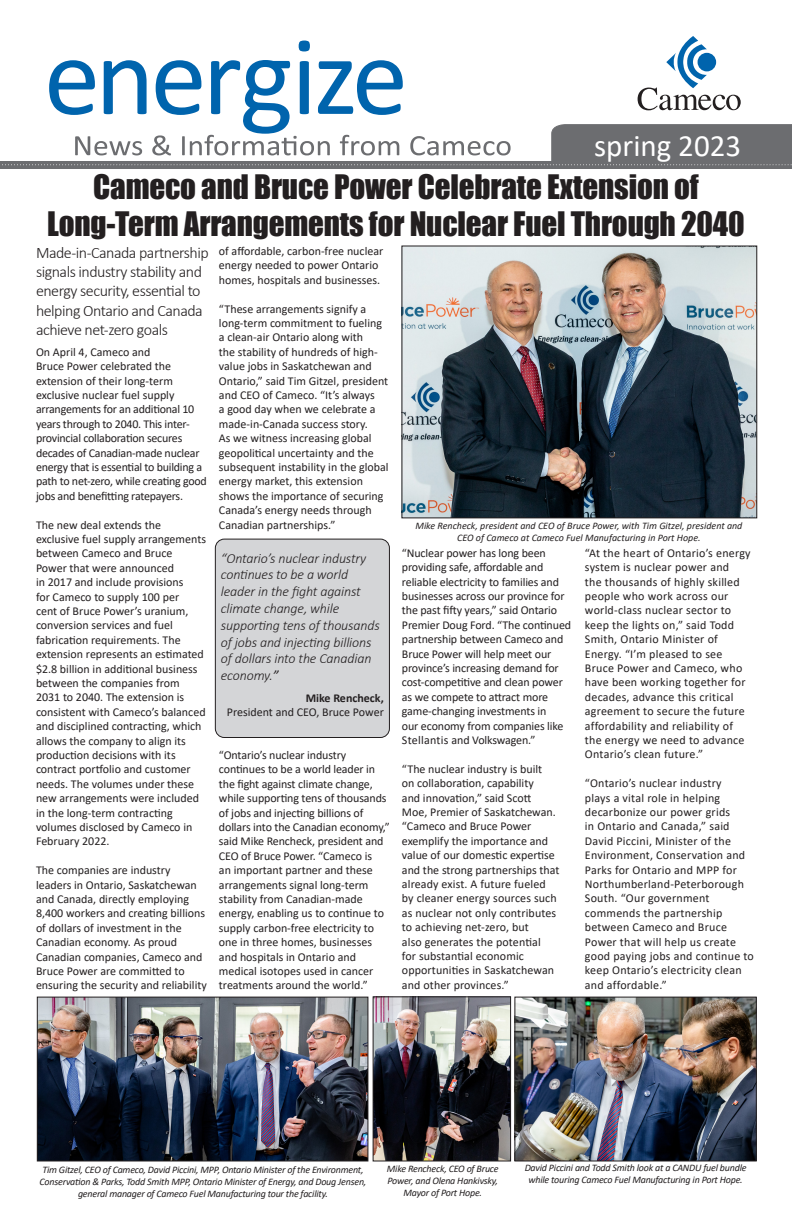
<style>
.page{position:relative;width:792px;height:1224px;background:#fff}
.page>*{position:absolute;margin:0;border:0;box-sizing:border-box;transform-origin:0 0}
.t1{font:31px/37.2px "Impact";letter-spacing:-.005em;color:#231f20;text-align:center}
.t2{font:31px "Calibri";color:#fff}
.t3{font:300 16px/19.2px "Calibri";letter-spacing:-.03em;color:#231f20}
.t4{font:italic 300 14px/16.8px "Calibri";letter-spacing:-.01em;color:#231f20}
.t5{font:12px/14.4px "Calibri";color:#231f20}
.t6{font:12px/14.4px "Calibri";letter-spacing:.02em;color:#231f20}
.t7{font:12px/14.4px "Calibri";letter-spacing:-.02em;color:#231f20}
.t8{font:700 12px "Calibri";color:#231f20}
.t9{font:italic 10px/12px "Calibri";letter-spacing:-.02em;color:#231f20;text-align:center}
.t10{font:italic 10px/12px "Calibri";color:#231f20;text-align:center}
.s1{font-weight:400}
</style>
<div class="page">
<svg style="left:0;top:36px;width:792px;height:133px"></svg>
<img style="left:403px;top:248px;width:352px;height:268px">
<div style="left:401px;top:246px;width:356px;height:272px;border:1px solid #231f20"></div>
<div style="left:215px;top:539px;width:174px;height:198px;background:#d4d5d7;border-radius:9px"></div>
<div style="left:215px;top:539px;width:175px;height:199px;border:1px solid #231f20;border-radius:9px"></div>
<img style="left:39px;top:999px;width:327px;height:161px">
<div style="left:37px;top:997px;width:331px;height:165px;border:1px solid #231f20"></div>
<img style="left:516px;top:999px;width:239px;height:161px">
<div style="left:514px;top:997px;width:243px;height:165px;border:1px solid #231f20"></div>
<img style="left:375px;top:998px;width:134px;height:162px">
<div style="left:373px;top:996px;width:138px;height:166px;border:1px solid #231f20"></div>
<p class="t2" style="left:594px;top:124px;width:149px">spring 2023</p>
<p class="t1" style="left:47px;top:167px;width:699px">Cameco and Bruce Power Celebrate Extension of<br>Long-Term Arrangements for Nuclear Fuel Through 2040</p>
<p class="t3" style="left:36px;top:243px;width:174px">Made-in-Canada partnership signals industry stability and energy security, essential to helping Ontario and Canada achieve net-zero goals</p>
<p class="t7" style="left:36px;top:344px;width:172px">On April 4, Cameco and<br>Bruce Power celebrated the extension of their long-term exclusive nuclear fuel supply arrangements for an additional 10 years through to 2040. This inter&shy;provincial collaboration secures decades of Canadian-made nuclear energy that is essential to building a path to net-zero, while creating good jobs and benefitting ratepayers.</p>
<p class="t5" style="left:36px;top:517px;width:172px">The new deal extends the exclusive fuel supply arrangements between Cameco and Bruce<br>Power that were announced<br>in 2017 and include provisions<br>for Cameco to supply 100 per<br>cent of Bruce Power’s uranium, conversion services and fuel fabrication requirements. The extension represents an estimated $2.8 billion in additional business between the companies from<br>2031 to 2040. The extension is consistent with Cameco’s balanced and disciplined contracting, which allows the company to align its production decisions with its contract portfolio and customer needs. The volumes under these new arrangements were included in the long-term contracting volumes disclosed by Cameco in<br>February 2022.</p>
<p class="t5" style="left:36px;top:863px;width:172px">The companies are industry leaders in Ontario, Saskatchewan and Canada, directly employing<br>8,400 workers and creating billions of dollars of investment in the<br>Canadian economy. As proud<br>Canadian companies, Cameco and<br>Bruce Power are committed to ensuring the security and reliability</p>
<p class="t5" style="left:219px;top:244px;width:166px">of affordable, carbon-free nuclear energy needed to power Ontario homes, hospitals and businesses.</p>
<p class="t5" style="left:219px;top:301px;width:171px">“These arrangements signify a long-term commitment to fueling a clean-air Ontario along with<br>the stability of hundreds of high&shy;value jobs in Saskatchewan and<br>Ontario,” said Tim Gitzel, president and CEO of Cameco. “It’s always<br>a good day when we celebrate a made-in-Canada success story.<br>As we witness increasing global geopolitical uncertainty and the subsequent instability in the global energy market, this extension shows the importance of securing<br>Canada’s energy needs through<br>Canadian partnerships.”</p>
<p class="t4" style="left:221px;top:549px;width:160px">“Ontario’s nuclear industry continues to be a world leader in the fight against climate change, while supporting tens of thousands of jobs and injecting billions of dollars into the Canadian economy.<span class="s1">”</span></p>
<p class="t8" style="left:306px;top:689px;width:80px">Mike Rencheck,</p>
<p class="t5" style="left:227px;top:705px;width:159px">President and CEO, Bruce Power</p>
<p class="t5" style="left:219px;top:748px;width:172px">“Ontario’s nuclear industry continues to be a world leader in the fight against climate change, while supporting tens of thousands of jobs and injecting billions of dollars into the Canadian economy,” said Mike Rencheck, president and<br>CEO of Bruce Power. “Cameco is<br>an important partner and these arrangements signal long-term stability from Canadian-made energy, enabling us to continue to supply carbon-free electricity to one in three homes, businesses and hospitals in Ontario and medical isotopes used in cancer treatments around the world.”</p>
<p class="t10" style="left:415px;top:519px;width:328px">Mike Rencheck, president and CEO of Bruce Power, with Tim Gitzel, president and<br>CEO of Cameco at Cameco Fuel Manufacturing in Port Hope.</p>
<p class="t5" style="left:402px;top:545px;width:171px">“Nuclear power has long been providing safe, affordable and reliable electricity to families and businesses across our province for the past fifty years,” said Ontario<br>Premier Doug Ford. “The continued partnership between Cameco and<br>Bruce Power will help meet our province’s increasing demand for cost-competitive and clean power as we compete to attract more game-changing investments in<br>our economy from companies like<br>Stellantis and Volkswagen.”</p>
<p class="t5" style="left:402px;top:761px;width:159px">“The nuclear industry is built<br>on collaboration, capability<br>and innovation,” said Scott<br>Moe, Premier of Saskatchewan. “Cameco and Bruce Power exemplify the importance and value of our domestic expertise and the strong partnerships that already exist. A future fueled by cleaner energy sources such as nuclear not only contributes to achieving net-zero, but<br>also generates the potential<br>for substantial economic opportunities in Saskatchewan and other provinces.”</p>
<p class="t6" style="left:585px;top:545px;width:167px">“At the heart of Ontario’s energy system is nuclear power and<br>the thousands of highly skilled people who work across our world-class nuclear sector to keep the lights on,” said Todd<br>Smith, Ontario Minister of<br>Energy. “I’m pleased to see<br>Bruce Power and Cameco, who have been working together for decades, advance this critical agreement to secure the future affordability and reliability of the energy we need to advance<br>Ontario’s clean future.”</p>
<p class="t6" style="left:585px;top:776px;width:171px">“Ontario’s nuclear industry<br>plays a vital role in helping decarbonize our power grids<br>in Ontario and Canada,” said<br>David Piccini, Minister of the<br>Environment, Conservation and<br>Parks for Ontario and MPP for<br>Northumberland-Peterborough<br>South. “Our government commends the partnership between Cameco and Bruce<br>Power that will help us create good paying jobs and continue to keep Ontario’s electricity clean and affordable.”</p>
<p class="t9" style="left:40px;top:1164px;width:328px">Tim Gitzel, CEO of Cameco, David Piccini, MPP, Ontario Minister of the Environment,<br>Conservation &amp; Parks, Todd Smith MPP, Ontario Minister of Energy, and Doug Jensen, general manager of Cameco Fuel Manufacturing tour the facility.</p>
<p class="t9" style="left:525px;top:1162px;width:223px">David Piccini and Todd Smith look at a CANDU fuel bundle while touring Cameco Fuel Manufacturing in Port Hope.</p>
<p class="t9" style="left:387px;top:1162px;width:113px">Mike Rencheck, CEO of Bruce<br>Power, and Olena Hankivsky,<br>Mayor of Port Hope.</p>
</div>
